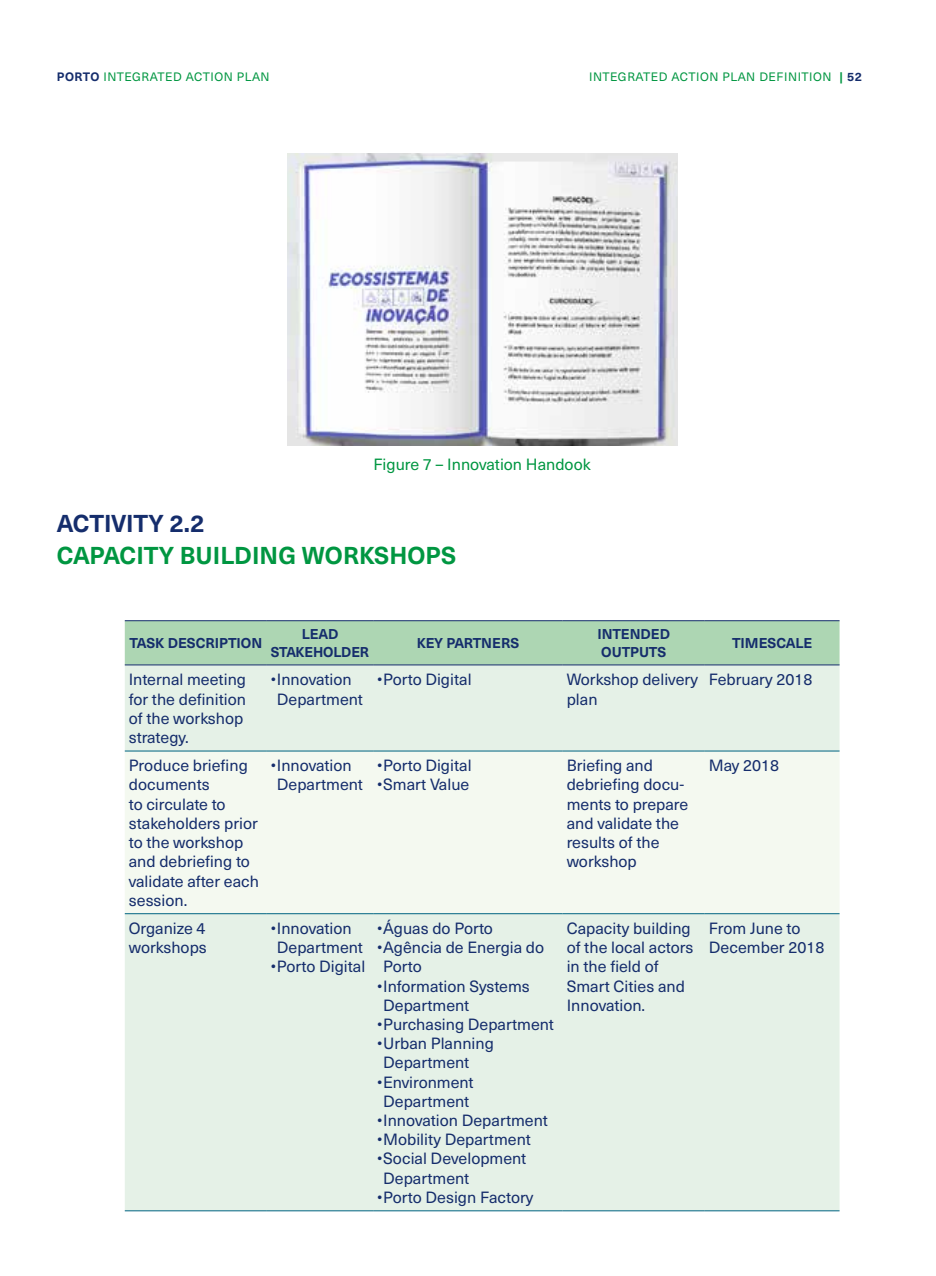
<style>
.page{position:relative;width:936px;height:1276px;background:#fff}
.page>*{position:absolute;margin:0;border:0;box-sizing:border-box;transform-origin:0 0}
.t1{font:700 24px "Neue Haas Unica Pro";letter-spacing:.005em;color:#009641}
.t2{font:700 24px "Neue Haas Unica Pro";letter-spacing:-.015em;color:#152d6c}
.t3{font:16px/19.2px "Neue Haas Unica Pro";color:#152d6c}
.t4{font:16px "Neue Haas Unica Pro";color:#009641}
.t5{font:700 14px/17.6px "Neue Haas Unica Pro";letter-spacing:-.005em;color:#152d6c;text-align:center}
.t6{font:12px "Neue Haas Unica Pro";letter-spacing:.05em;color:#009641}
.t7{font:12px "Neue Haas Unica Pro";letter-spacing:.03em;color:#009641}
.t8{font:700 12px "Neue Haas Unica Pro";color:#152d6c}
.s1{font-weight:700;color:#152d6c}
.s2{color:#009641}
</style>
<div class="page">
<img style="left:287px;top:153px;width:390px;height:293px">
<div style="left:125px;top:621px;width:714px;height:43px;background:#add6b3"></div>
<div style="left:125px;top:665px;width:714px;height:545px;background:#e5f1e7"></div>
<div style="left:125px;top:751px;width:714px;height:162px;background:#f4f9f0"></div>
<hr style="left:125px;top:620px;width:142px;height:1px;background:#152d6c">
<hr style="left:267px;top:620px;width:106px;height:1px;background:#152d6c">
<hr style="left:373px;top:620px;width:189px;height:1px;background:#152d6c">
<hr style="left:562px;top:620px;width:142px;height:1px;background:#152d6c">
<hr style="left:704px;top:620px;width:135px;height:1px;background:#152d6c">
<hr style="left:125px;top:664px;width:142px;height:1px;background:#152d6c">
<hr style="left:267px;top:664px;width:106px;height:1px;background:#152d6c">
<hr style="left:373px;top:664px;width:189px;height:1px;background:#152d6c">
<hr style="left:562px;top:664px;width:142px;height:1px;background:#152d6c">
<hr style="left:704px;top:664px;width:135px;height:1px;background:#152d6c">
<hr style="left:125px;top:750px;width:142px;height:1px;background:#006481">
<hr style="left:267px;top:750px;width:106px;height:1px;background:#006481">
<hr style="left:373px;top:750px;width:189px;height:1px;background:#006481">
<hr style="left:562px;top:750px;width:142px;height:1px;background:#006481">
<hr style="left:704px;top:750px;width:135px;height:1px;background:#006481">
<hr style="left:125px;top:913px;width:142px;height:1px;background:#006481">
<hr style="left:267px;top:913px;width:106px;height:1px;background:#006481">
<hr style="left:373px;top:913px;width:189px;height:1px;background:#006481">
<hr style="left:562px;top:913px;width:142px;height:1px;background:#006481">
<hr style="left:704px;top:913px;width:135px;height:1px;background:#006481">
<hr style="left:125px;top:1210px;width:142px;height:1px;background:#006481">
<hr style="left:267px;top:1210px;width:106px;height:1px;background:#006481">
<hr style="left:373px;top:1210px;width:189px;height:1px;background:#006481">
<hr style="left:562px;top:1210px;width:142px;height:1px;background:#006481">
<hr style="left:704px;top:1210px;width:135px;height:1px;background:#006481">
<p class="t7" style="left:57px;top:70px;width:214px"><span class="s1">PORTO</span> INTEGRATED ACTION PLAN</p>
<p class="t6" style="left:589px;top:70px;width:14px">Integrated</p>
<p class="t6" style="left:671px;top:70px;width:17px">Action</p>
<p class="t6" style="left:722px;top:70px;width:17px">Plan</p>
<p class="t6" style="left:759px;top:70px;width:18px">Definition</p>
<p class="t8" style="left:839px;top:69px;width:24px"><span class="s2">|</span> 52</p>
<p class="t4" style="left:373px;top:454px;width:219px">Figure 7 – Innovation Handook</p>
<h1 class="t2" style="left:57px;top:509px;width:149px">ACTIVITY 2.2</h1>
<h1 class="t1" style="left:57px;top:540px;width:401px">CAPACITY BUILDING WORKSHOPS</h1>
<p class="t5" style="left:129px;top:634px;width:134px">TASK DESCRIPTION</p>
<p class="t5" style="left:271px;top:626px;width:100px">LEAD<br>STAKEHOLDER</p>
<p class="t5" style="left:416px;top:634px;width:104px">KEY PARTNERS</p>
<p class="t5" style="left:597px;top:626px;width:74px;text-align:left">INTENDED<br>OUTPUTS</p>
<p class="t5" style="left:732px;top:634px;width:82px">TIMESCALE</p>
<p class="t3" style="left:129px;top:670px;width:119px">Internal meeting for the definition of the workshop strategy.</p>
<p class="t3" style="left:277px;top:670px;width:88px;text-indent:-6px">•Innovation<br>Department</p>
<p class="t3" style="left:377px;top:670px;width:96px">•Porto Digital</p>
<p class="t3" style="left:566px;top:670px;width:133px">Workshop delivery plan</p>
<p class="t3" style="left:708px;top:670px;width:105px">February 2018</p>
<p class="t3" style="left:129px;top:756px;width:132px">Produce briefing documents<br>to circulate to stakeholders prior to the workshop and debriefing to validate after each session.</p>
<p class="t3" style="left:277px;top:756px;width:88px;text-indent:-6px">•Innovation<br>Department</p>
<p class="t3" style="left:377px;top:756px;width:96px">•Porto Digital</p>
<p class="t3" style="left:566px;top:756px;width:123px">Briefing and debriefing docu&shy;ments to prepare and validate the results of the workshop</p>
<p class="t3" style="left:708px;top:756px;width:72px">May 2018</p>
<p class="t3" style="left:377px;top:775px;width:94px">•Smart Value</p>
<p class="t3" style="left:129px;top:919px;width:79px">Organize 4 workshops</p>
<p class="t3" style="left:277px;top:919px;width:88px;text-indent:-6px">•Innovation<br>Department</p>
<p class="t3" style="left:271px;top:957px;width:96px">•Porto Digital</p>
<p class="t3" style="left:377px;top:919px;width:117px">•Águas do Porto</p>
<p class="t3" style="left:383px;top:938px;width:162px;text-indent:-6px">•Agência de Energia do<br>Porto</p>
<p class="t3" style="left:383px;top:976px;width:148px;text-indent:-6px">•Information Systems<br>Department</p>
<p class="t3" style="left:377px;top:1015px;width:178px">•Purchasing Department</p>
<p class="t3" style="left:383px;top:1034px;width:112px;text-indent:-6px">•Urban Planning<br>Department</p>
<p class="t3" style="left:377px;top:1072px;width:98px;text-align:center">•Environment<br>Department</p>
<p class="t3" style="left:377px;top:1111px;width:172px">•Innovation Department</p>
<p class="t3" style="left:377px;top:1130px;width:155px">•Mobility Department</p>
<p class="t3" style="left:383px;top:1149px;width:145px;text-indent:-6px">•Social Development<br>Department</p>
<p class="t3" style="left:377px;top:1187px;width:158px">•Porto Design Factory</p>
<p class="t3" style="left:566px;top:919px;width:128px">Capacity building of the local actors in the field of<br>Smart Cities and<br>Innovation.</p>
<p class="t3" style="left:708px;top:919px;width:117px">From June to<br>December 2018</p>
</div>
